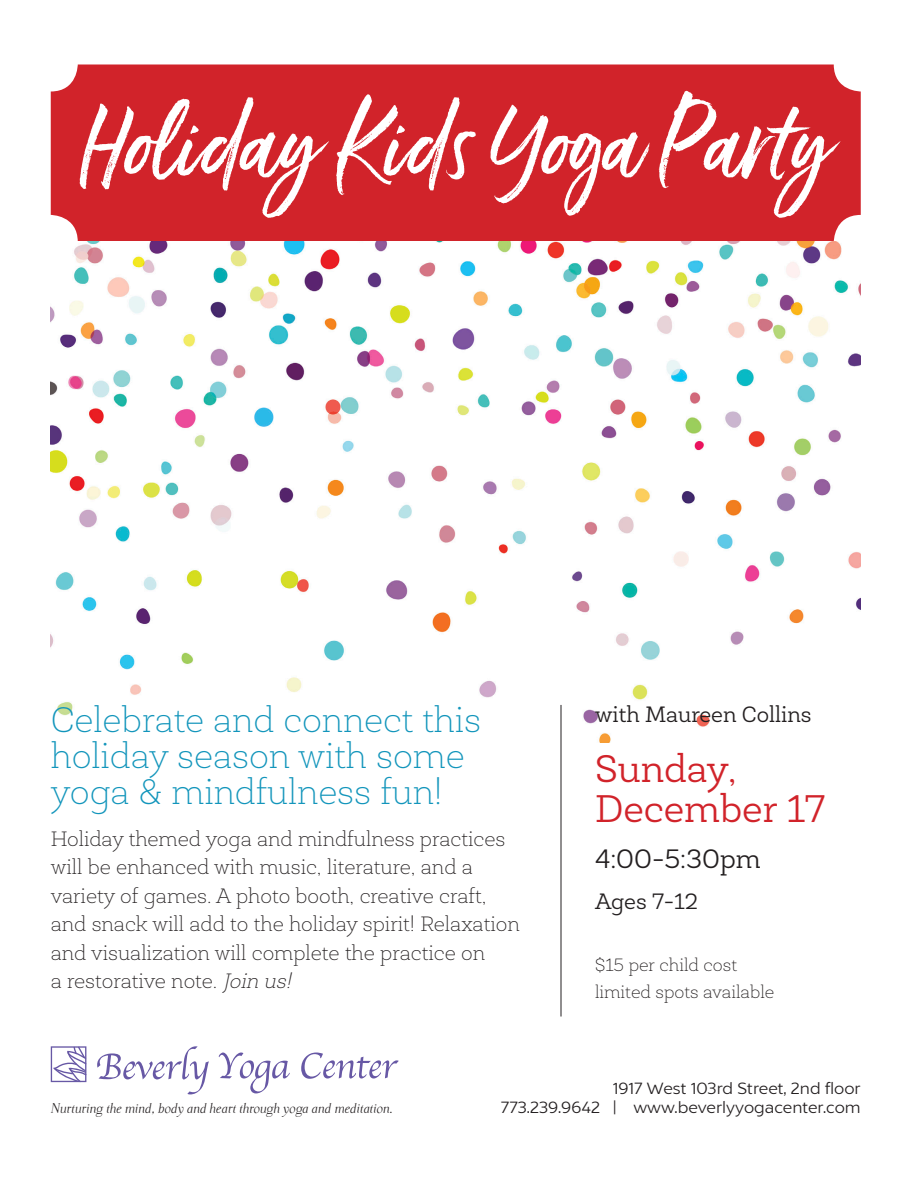
<style>
.page{position:relative;width:918px;height:1188px;background:#fff}
.page>*{position:absolute;margin:0;border:0;box-sizing:border-box;transform-origin:0 0}
.t1{font:94.5px "Ernestand Emily Slanted";color:#fff}
.t2{font:300 39px/40.5px "Newslab";color:#d1232a}
.t3{font:100 36px/36px "Newslab";color:#1295bb}
.t4{font:300 27px "Newslab";color:#231f20}
.t5{font:300 22.5px "Newslab";color:#231f20}
.t6{font:100 21px/28.5px "Newslab";color:#231f20}
.t7{font:100 18px "Newslab";color:#231f20}
.t8{font:16.5px "Liszt FY";color:#231f20}
.t9{font:italic 15px "P22 Dyrynk";letter-spacing:.02em;color:#231f20}
.s1{font-style:italic}
</style>
<div class="page">
<div style="left:51px;top:64px;width:810px;height:178px;background:#d1232a;border-radius:27px"></div>
<img style="left:51px;top:242px;width:810px;height:500px">
<svg style="left:97px;top:1046px;width:112px;height:48px"></svg>
<svg style="left:51px;top:1046px;width:36px;height:36px"></svg>
<svg style="left:219px;top:1053px;width:180px;height:40px"></svg>
<hr style="left:561px;top:705px;width:1px;height:312px;background:#231f20">
<p class="t1" style="left:81px;top:85px;width:752px">Holiday Kids Yoga Party</p>
<p class="t3" style="left:51px;top:702px;width:432px">Celebrate and connect this holiday season with some yoga &amp; mindfulness fun!</p>
<p class="t6" style="left:51px;top:825px;width:471px">Holiday themed yoga and mindfulness practices will be enhanced with music, literature, and a variety of games. A photo booth, creative craft, and snack will add to the holiday spirit! Relaxation and visualization will complete the practice on<br>a restorative note. <span class="s1">Join us!</span></p>
<p class="t5" style="left:595px;top:700px;width:218px">with Maureen Collins</p>
<p class="t2" style="left:595px;top:749px;width:231px">Sunday,<br>December 17</p>
<p class="t4" style="left:595px;top:842px;width:167px">4:00-5:30pm</p>
<p class="t5" style="left:595px;top:887px;width:105px">Ages 7-12</p>
<p class="t7" style="left:595px;top:954px;width:143px">$15 per child cost</p>
<p class="t7" style="left:595px;top:981px;width:181px">limited spots available</p>
<p class="t8" style="left:613px;top:1078px;width:249px">1917 West 103rd Street, 2nd floor</p>
<p class="t9" style="left:51px;top:1100px;width:343px">Nurturing the mind, body and heart through yoga and meditation.</p>
<p class="t8" style="left:501px;top:1098px;width:361px">773.239.9642 | www.beverlyyogacenter.com</p>
</div>
